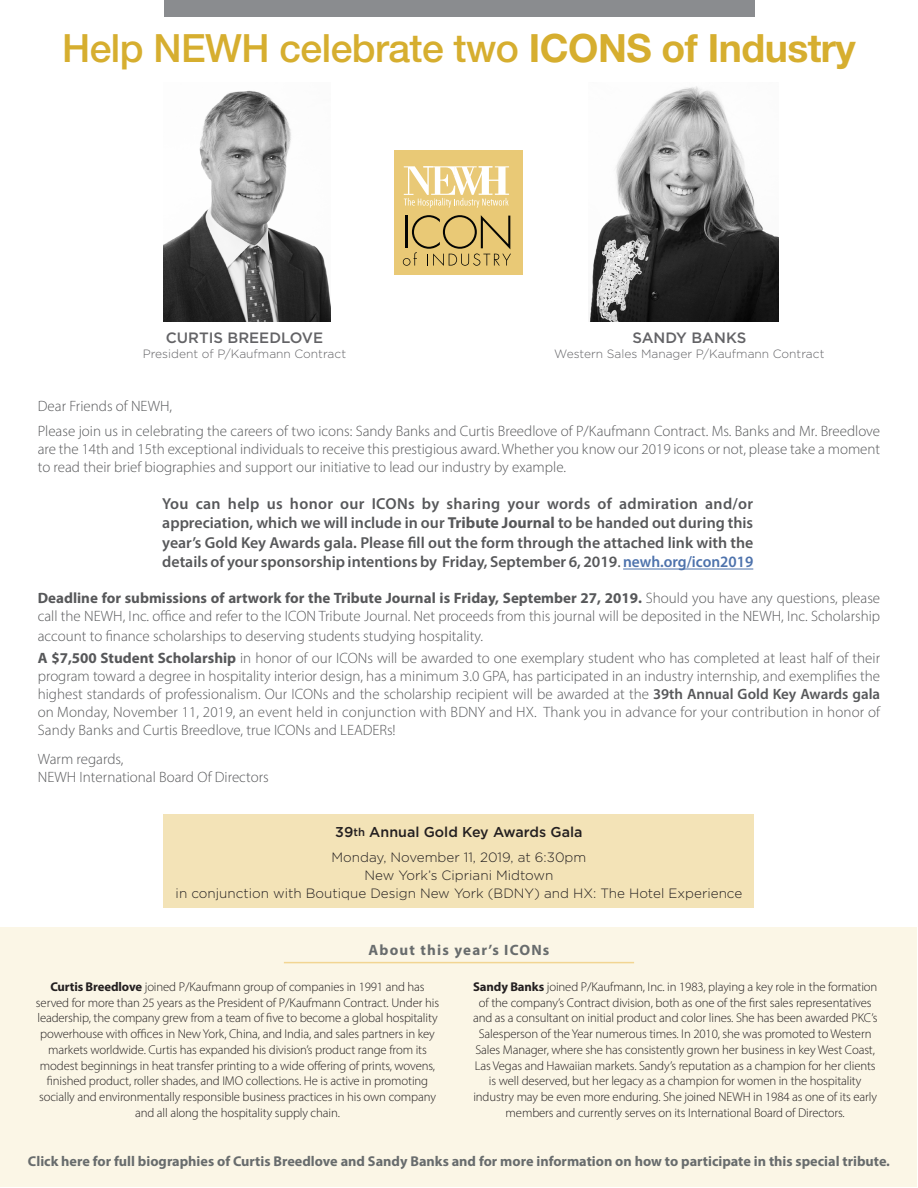
<style>
.page{position:relative;width:918px;height:1188px;background:#fff}
.page>*{position:absolute;margin:0;border:0;box-sizing:border-box;transform-origin:0 0}
.t1{font:500 39px "Helvetica Neue LT Pro";letter-spacing:-.015em;color:#d6ae2f}
.t2{font:600 15.9px/19.5px "Myriad Pro";color:#57585a;text-align:justify}
.t3{font:300 15px/18px "Myriad Pro";color:#57585a;text-align:justify}
.t4{font:500 15px "Gotham";color:#636366}
.t5{font:700 15px "Myriad Pro";letter-spacing:.08em;color:#686c6d}
.t6{font:700 14.25px "Myriad Pro";color:#686c6d}
.t7{font:500 14.25px "Gotham";color:#231f20}
.t8{font:300 13.5px/18px "Gotham";color:#231f20;text-align:center}
.t9{font:300 12.75px/15.8px "Myriad Pro";letter-spacing:-.01em;color:#231f20;text-align:center}
.t10{font:300 12px "Gotham";color:#636366}
.s1{font-weight:700}
.s2{font-weight:400}
.s3{color:#4d72ac}
.s4{font-weight:600}
.s5{font-size:11.25px}
</style>
<div class="page">
<div style="left:1px;top:927px;width:916px;height:260px;background:#fbf6e6"></div>
<hr style="left:623px;top:569px;width:130px;height:1px;background:#4d72ac">
<div style="left:164px;top:814px;width:590px;height:94px;background:#f3e3b7"></div>
<div style="left:395px;top:151px;width:128px;height:124px;background:#e9c976"></div>
<svg style="left:404px;top:166px;width:105px;height:42px"></svg>
<svg style="left:403px;top:215px;width:108px;height:51px"></svg>
<div style="left:164px;top:1px;width:590px;height:16px;background:#8a8c8f"></div>
<img style="left:164px;top:90px;width:167px;height:232px">
<img style="left:589px;top:86px;width:190px;height:236px">
<hr style="left:284px;top:962px;width:350px;height:1px;background:#f2d592">
<p class="t1" style="left:62px;top:25px;width:795px">Help NEWH celebrate two <span class="s1">ICONS of Industry</span></p>
<p class="t4" style="left:166px;top:328px;width:159px">CURTIS BREEDLOVE</p>
<p class="t10" style="left:143px;top:346px;width:205px">President of P/Kaufmann Contract</p>
<p class="t4" style="left:632px;top:328px;width:115px">SANDY BANKS</p>
<p class="t10" style="left:554px;top:346px;width:272px">Western Sales Manager P/Kaufmann Contract</p>
<p class="t3" style="left:38px;top:397px;width:136px">Dear Friends of NEWH,</p>
<p class="t3" style="left:38px;top:421px;width:844px">Please join us in celebrating the careers of two icons: Sandy Banks and Curtis Breedlove of P/Kaufmann Contract. Ms. Banks and Mr. Breedlove are the 14th and 15th exceptional individuals to receive this prestigious award. Whether you know our 2019 icons or not, please take a moment to read their brief biographies and support our initiative to lead our industry by example.</p>
<p class="t2" style="left:162px;top:493px;width:593px">You can help us honor our ICONs by sharing your words of admiration and/or appreciation, which we will include in our <span class="s1">Tribute Journal</span> to be handed out during this year’s Gold Key Awards gala. Please fill out the form through the attached link with the details of your sponsorship intentions by Friday, September 6, 2019<span class="s2">.</span> <span class="s3">newh.org/icon2019</span></p>
<p class="t3" style="left:38px;top:589px;width:844px"><span class="s1">Deadline for submissions of artwork for the Tribute Journal is Friday, September 27, 2019.</span> Should you have any questions, please call the NEWH, Inc. office and refer to the ICON Tribute Journal. Net proceeds from this journal will be deposited in the NEWH, Inc. Scholarship</p>
<p class="t3" style="left:38px;top:627px;width:447px">account to finance scholarships to deserving students studying hospitality.</p>
<p class="t3" style="left:38px;top:649px;width:844px"><span class="s1">A $7,500 Student Scholarship</span> in honor of our ICONs will be awarded to one exemplary student who has completed at least half of their program toward a degree in hospitality interior design, has a minimum 3.0 GPA, has participated in an industry internship, and exemplifies the highest standards of professionalism. Our ICONs and the scholarship recipient will be awarded at the <span class="s4">39th Annual Gold Key Awards gala </span>on Monday, November 11, 2019, an event held in conjunction with BDNY and HX. Thank you in advance for your contribution in honor of Sandy Banks and Curtis Breedlove, true ICONs and LEADERs!</p>
<p class="t3" style="left:38px;top:750px;width:87px">Warm regards,</p>
<p class="t3" style="left:38px;top:768px;width:232px">NEWH International Board Of Directors</p>
<p class="t7" style="left:335px;top:823px;width:249px">39<span class="s5">th</span> Annual Gold Key Awards Gala</p>
<p class="t8" style="left:176px;top:848px;width:568px">Monday, November 11, 2019, at 6:30pm<br>New York’s Cipriani Midtown<br>in conjunction with Boutique Design New York (BDNY) and HX: The Hotel Experience</p>
<p class="t5" style="left:369px;top:940px;width:182px">About this year’s ICONs</p>
<p class="t9" style="left:36px;top:979px;width:405px"><span class="s1">Curtis Breedlove</span> joined P/Kaufmann group of companies in 1991 and has served for more than 25 years as the President of P/Kaufmann Contract. Under his leadership, the company grew from a team of five to become a global hospitality powerhouse with offices in New York, China, and India, and sales partners in key markets worldwide. Curtis has expanded his division’s product range from its modest beginnings in heat transfer printing to a wide offering of prints, wovens, finished product, roller shades, and IMO collections. He is active in promoting socially and environmentally responsible business practices in his own company and all along the hospitality supply chain.</p>
<p class="t9" style="left:473px;top:979px;width:406px"><span class="s1">Sandy Banks</span> joined P/Kaufmann, Inc. in 1983, playing a key role in the formation of the company’s Contract division, both as one of the first sales representatives and as a consultant on initial product and color lines. She has been awarded PKC’s Salesperson of the Year numerous times. In 2010, she was promoted to Western Sales Manager, where she has consistently grown her business in key West Coast, Las Vegas and Hawaiian markets. Sandy’s reputation as a champion for her clients is well deserved, but her legacy as a champion for women in the hospitality industry may be even more enduring. She joined NEWH in 1984 as one of its early members and currently serves on its International Board of Directors.</p>
<p class="t6" style="left:28px;top:1152px;width:864px">Click here for full biographies of Curtis Breedlove and Sandy Banks and for more information on how to participate in this special tribute.</p>
</div>
